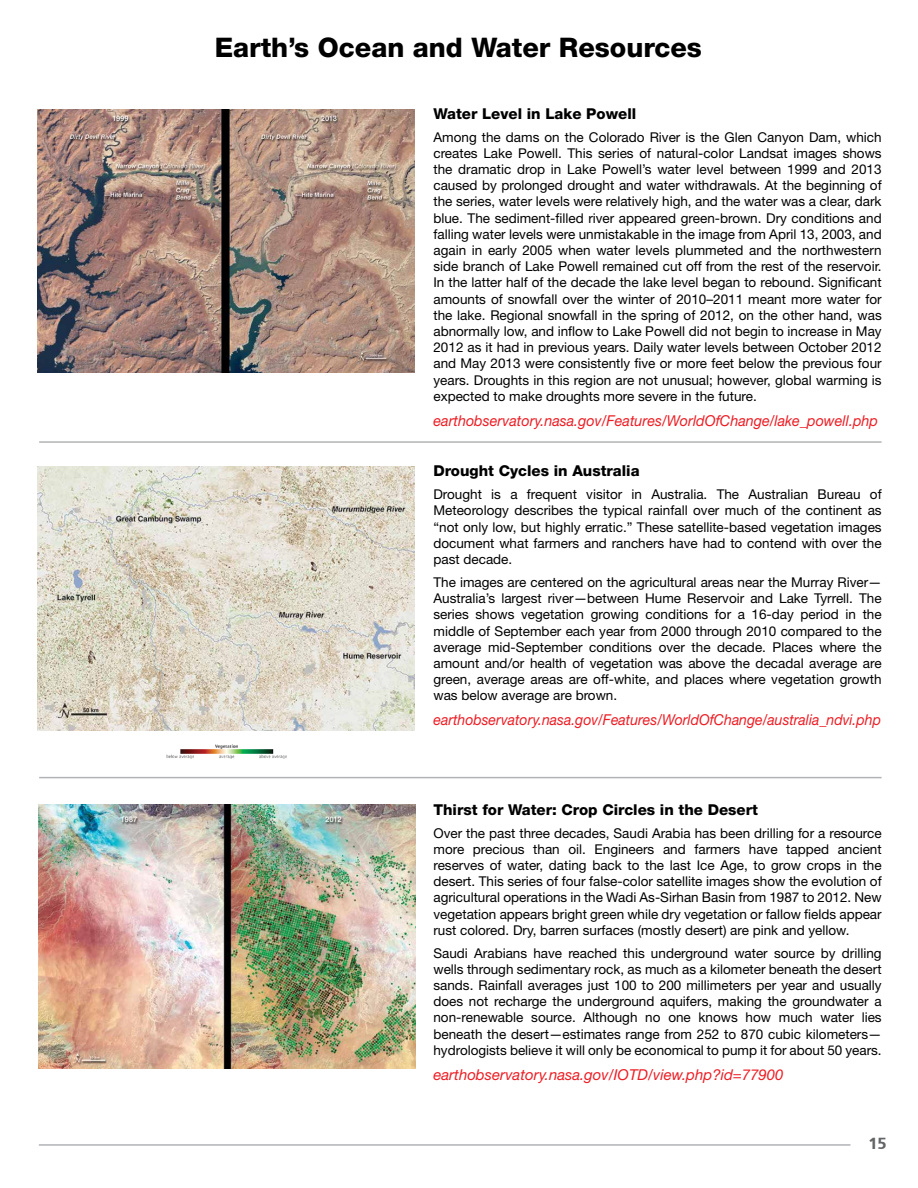
<style>
.page{position:relative;width:918px;height:1188px;background:#fff}
.page>*{position:absolute;margin:0;border:0;box-sizing:border-box;transform-origin:0 0}
.titles{font:800 27px "Helvetica Neue LT Std";color:#000}
.Subtitle{font:800 15px "Helvetica Neue LT Std";color:#000}
.WebLink{font:italic 15px "Helvetica Neue LT Std";color:#ed1d24;scale:.94 1}
.WebLink-2{font:italic 15px "Helvetica Neue LT Std";color:#ed1d24;scale:.96 1}
.WebLink-3{font:italic 15px "Helvetica Neue LT Std";color:#ed1d24}
.t1{font:15px "Charcoal CY";color:#636567}
.Body_Copy{font:13.5px/16.2px "Helvetica Neue LT Std";color:#000;text-align:justify}
</style>
<div class="page">
<hr style="left:39px;top:1144px;width:812px;height:2px;background:#b1b3b6">
<img style="left:38px;top:109px;width:376px;height:264px">
<hr style="left:39px;top:441px;width:843px;height:2px;background:#b1b3b6">
<img style="left:38px;top:467px;width:376px;height:263px">
<img style="left:166px;top:745px;width:121px;height:13px">
<hr style="left:39px;top:777px;width:843px;height:1px;background:#b1b3b6">
<img style="left:39px;top:805px;width:376px;height:263px">
<p class="titles" style="left:215px;top:31px;width:489px">Earth’s Ocean and Water Resources</p>
<p class="Subtitle" style="left:433px;top:104px;width:204px">Water Level in Lake Powell</p>
<p class="Body_Copy" style="left:433px;top:129px;width:450px">Among the dams on the Colorado River is the Glen Canyon Dam, which creates Lake Powell. This series of natural-color Landsat images shows the dramatic drop in Lake Powell’s water level between 1999 and 2013 caused by prolonged drought and water withdrawals. At the beginning of the series, water levels were relatively high, and the water was a clear, dark blue. The sediment-filled river appeared green-brown. Dry conditions and falling water levels were unmistakable in the image from April 13, 2003, and again in early 2005 when water levels plummeted and the northwestern side branch of Lake Powell remained cut off from the rest of the reservoir.<br>In the latter half of the decade the lake level began to rebound. Significant amounts of snowfall over the winter of 2010–2011 meant more water for the lake. Regional snowfall in the spring of 2012, on the other hand, was abnormally low, and inflow to Lake Powell did not begin to increase in May 2012 as it had in previous years. Daily water levels between October 2012 and May 2013 were consistently five or more feet below the previous four years. Droughts in this region are not unusual; however, global warming is expected to make droughts more severe in the future.</p>
<p class="WebLink-2" style="left:433px;top:411px;width:465px">earthobservatory.nasa.gov/Features/WorldOfChange/lake_powell.php</p>
<p class="Subtitle" style="left:433px;top:462px;width:208px">Drought Cycles in Australia</p>
<p class="Body_Copy" style="left:433px;top:486px;width:450px">Drought is a frequent visitor in Australia. The Australian Bureau of Meteorology describes the typical rainfall over much of the continent as “not only low, but highly erratic.” These satellite-based vegetation images document what farmers and ranchers have had to contend with over the past decade.</p>
<p class="Body_Copy" style="left:433px;top:574px;width:450px">The images are centered on the agricultural areas near the Murray River— Australia’s largest river—between Hume Reservoir and Lake Tyrrell. The series shows vegetation growing conditions for a 16-day period in the middle of September each year from 2000 through 2010 compared to the average mid-September conditions over the decade. Places where the amount and/or health of vegetation was above the decadal average are green, average areas are off-white, and places where vegetation growth was below average are brown.</p>
<p class="WebLink" style="left:433px;top:711px;width:478px">earthobservatory.nasa.gov/Features/WorldOfChange/australia_ndvi.php</p>
<p class="Subtitle" style="left:433px;top:800px;width:326px">Thirst for Water: Crop Circles in the Desert</p>
<p class="Body_Copy" style="left:433px;top:824px;width:450px">Over the past three decades, Saudi Arabia has been drilling for a resource more precious than oil. Engineers and farmers have tapped ancient reserves of water, dating back to the last Ice Age, to grow crops in the desert. This series of four false-color satellite images show the evolution of agricultural operations in the Wadi As-Sirhan Basin from 1987 to 2012. New vegetation appears bright green while dry vegetation or fallow fields appear rust colored. Dry, barren surfaces (mostly desert) are pink and yellow.</p>
<p class="Body_Copy" style="left:433px;top:945px;width:450px">Saudi Arabians have reached this underground water source by drilling wells through sedimentary rock, as much as a kilometer beneath the desert sands. Rainfall averages just 100 to 200 millimeters per year and usually does not recharge the underground aquifers, making the groundwater a non-renewable source. Although no one knows how much water lies beneath the desert—estimates range from 252 to 870 cubic kilometers— hydrologists believe it will only be economical to pump it for about 50 years.</p>
<p class="WebLink-3" style="left:433px;top:1065px;width:352px">earthobservatory.nasa.gov/IOTD/view.php?id=77900</p>
<p class="t1" style="left:869px;top:1134px;width:19px">15</p>
</div>
